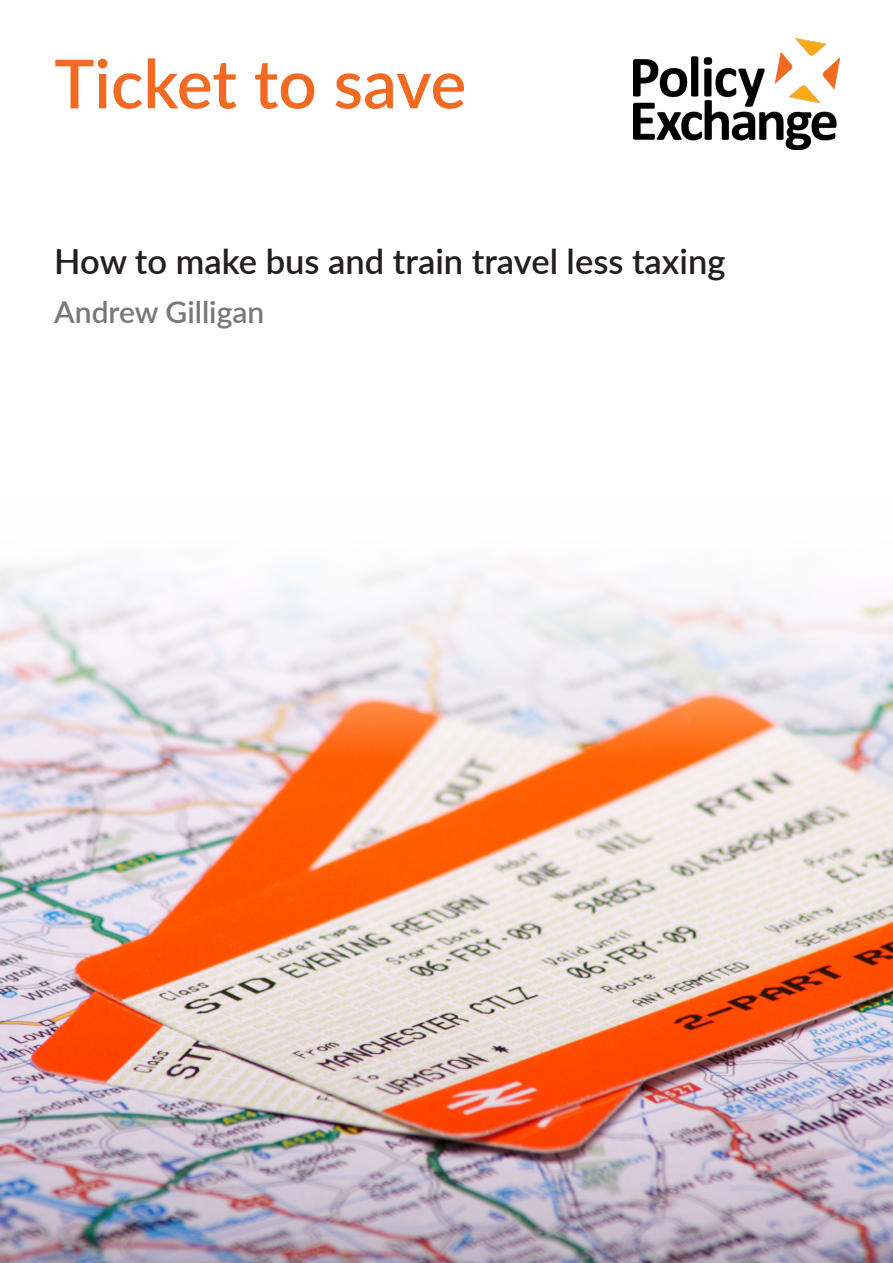
<style>
.page{position:relative;width:893px;height:1263px;background:#fff}
.page>*{position:absolute;margin:0;border:0;box-sizing:border-box;transform-origin:0 0}
.t1{font:600 67.5px "Lato";letter-spacing:-.005em;color:#f26921}
.Subtitle{font:600 34.5px "Lato";color:#231f20}
.Byline{font:600 30px "Lato";color:#77787b}
</style>
<div class="page">
<img style="left:634px;top:39px;width:205px;height:110px">
<img style="left:0;top:558px;width:893px;height:705px">
<p class="t1" style="left:54px;top:35px;width:413px">Ticket to save</p>
<p class="Subtitle" style="left:54px;top:237px;width:673px">How to make bus and train travel less taxing</p>
<p class="Byline" style="left:54px;top:290px;width:211px">Andrew Gilligan</p>
</div>
